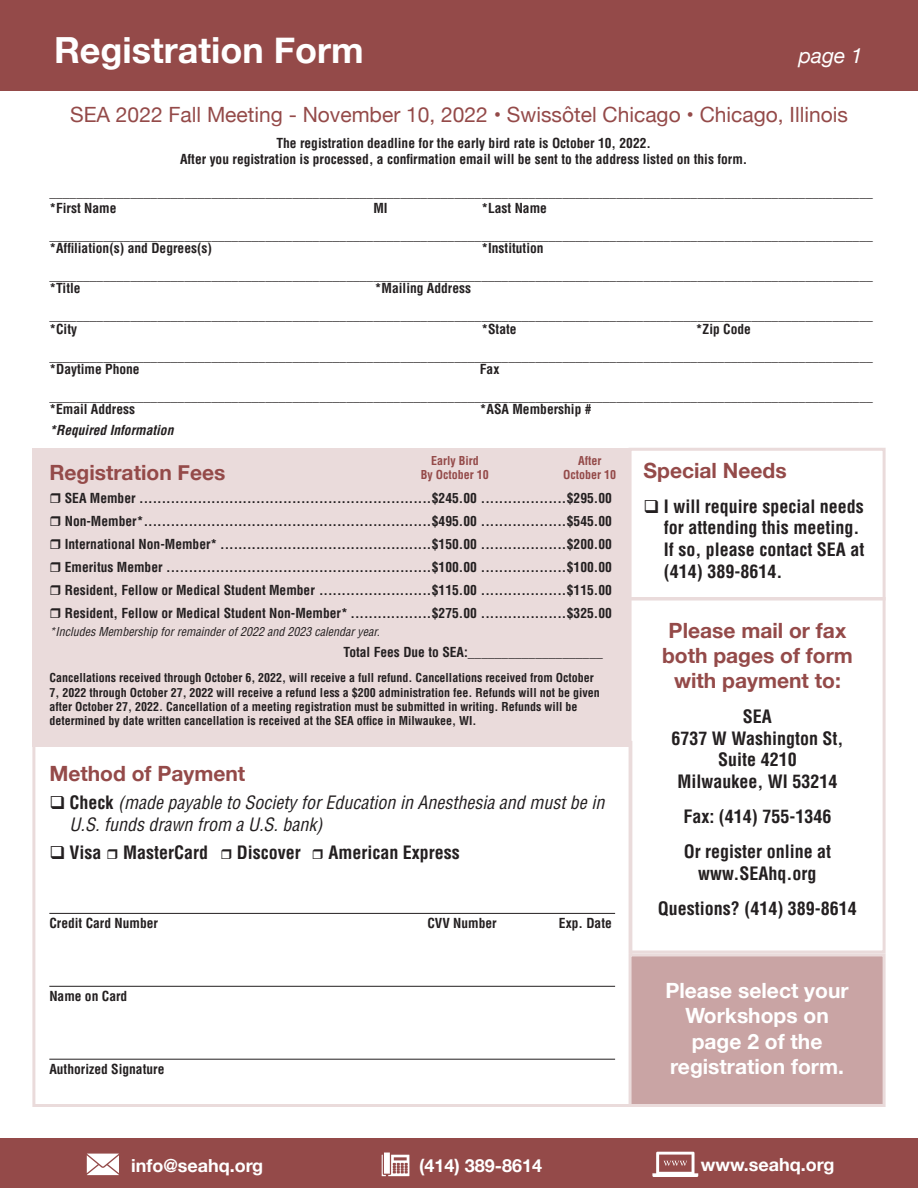
<style>
.page{position:relative;width:918px;height:1188px;background:#fff}
.page>*{position:absolute;margin:0;border:0;box-sizing:border-box;transform-origin:0 0}
.t1{font:700 36px "Helvetica Neue";color:#fff}
.t2{font:700 21px/25.2px "Helvetica Neue";color:#944a49;text-align:center}
.t3{font:21px "Helvetica Neue";color:#944a49}
.t4{font:700 21px/25.2px "Helvetica Neue";color:#fff;text-align:center}
.t5{font:italic 21px "Helvetica Neue";color:#fff}
.t6{font:700 condensed 18px/21.6px "Helvetica LT Std";color:#231f20;text-align:center}
.t7{font:italic condensed 18px/21.6px "Helvetica LT Std";color:#231f20}
.t8{font:700 18px "Helvetica Neue";color:#fff}
.t9{font:700 condensed 13.5px/16.2px "Helvetica LT Std";color:#231f20;text-align:center}
.t10{font:italic 700 condensed 13.5px "Helvetica LT Std";color:#231f20}
.t11{font:700 condensed 12px/14.4px "Helvetica LT Std";color:#231f20}
.t12{font:italic condensed 12px "Helvetica LT Std";color:#231f20}
.t13{font:700 condensed 12px/14.4px "Helvetica LT Std";color:#944a49;text-align:center}
.s1{font-weight:700;font-style:normal}
</style>
<div class="page">
<div style="left:0;top:0;width:918px;height:90px;background:#944a49"></div>
<div style="left:0;top:1139px;width:918px;height:49px;background:#944a49"></div>
<svg style="left:87px;top:1154px;width:32px;height:21px"></svg>
<svg style="left:382px;top:1153px;width:27px;height:23px"></svg>
<svg style="left:652px;top:1152px;width:46px;height:25px"></svg>
<div style="left:32px;top:741px;width:600px;height:366px;background:#fff;border:3px solid #eadbdb"></div>
<div style="left:629px;top:448px;width:257px;height:152px;border:3px solid #eadbdb"></div>
<div style="left:629px;top:597px;width:257px;height:356px;border:3px solid #eadbdb"></div>
<div style="left:32px;top:448px;width:597px;height:298px;background:#eadbdb"></div>
<hr style="left:49px;top:913px;width:566px;height:1px;background:#231f20">
<hr style="left:49px;top:986px;width:566px;height:1px;background:#231f20">
<hr style="left:49px;top:1059px;width:566px;height:1px;background:#231f20">
<div style="left:629px;top:953px;width:257px;height:154px;background:#c9a4a4;border:3px solid #eadbdb"></div>
<p class="t1" style="left:54px;top:22px;width:311px">Registration Form</p>
<p class="t5" style="left:799px;top:40px;width:66px">page 1</p>
<p class="t3" style="left:70px;top:100px;width:779px">SEA 2022 Fall Meeting - November 10, 2022 • Swissôtel Chicago • Chicago, Illinois</p>
<p class="t9" style="left:180px;top:135px;width:569px">The registration deadline for the early bird rate is October 10, 2022.<br>After you registration is processed, a confirmation email will be sent to the address listed on this form.</p>
<p class="t9" style="left:49px;top:184px;width:825px">__________________________________________________________________________________________________________________________</p>
<p class="t9" style="left:49px;top:200px;width:69px">*First Name</p>
<p class="t9" style="left:373px;top:200px;width:16px">MI</p>
<p class="t9" style="left:481px;top:200px;width:67px">*Last Name</p>
<p class="t9" style="left:49px;top:227px;width:825px">__________________________________________________________________________________________________________________________</p>
<p class="t9" style="left:49px;top:240px;width:164px">*Affiliation(s) and Degrees(s)</p>
<p class="t9" style="left:481px;top:240px;width:64px">*Institution</p>
<p class="t9" style="left:49px;top:267px;width:825px">__________________________________________________________________________________________________________________________</p>
<p class="t9" style="left:49px;top:280px;width:33px">*Title</p>
<p class="t9" style="left:375px;top:280px;width:98px">*Mailing Address</p>
<p class="t9" style="left:49px;top:307px;width:825px">__________________________________________________________________________________________________________________________</p>
<p class="t9" style="left:49px;top:320px;width:29px">*City</p>
<p class="t9" style="left:481px;top:320px;width:37px">*State</p>
<p class="t9" style="left:696px;top:320px;width:57px">*Zip Code</p>
<p class="t9" style="left:49px;top:347px;width:825px">__________________________________________________________________________________________________________________________</p>
<p class="t9" style="left:49px;top:361px;width:92px">*Daytime Phone</p>
<p class="t9" style="left:480px;top:361px;width:21px">Fax</p>
<p class="t9" style="left:49px;top:388px;width:825px">__________________________________________________________________________________________________________________________</p>
<p class="t9" style="left:49px;top:401px;width:87px">*Email Address</p>
<p class="t9" style="left:480px;top:401px;width:113px">*ASA Membership #</p>
<p class="t10" style="left:49px;top:422px;width:126px">*Required Information</p>
<p class="t2" style="left:49px;top:460px;width:178px">Registration Fees</p>
<p class="t13" style="left:431px;top:453px;width:49px">Early Bird</p>
<p class="t13" style="left:421px;top:467px;width:69px">By October 10</p>
<p class="t13" style="left:563px;top:453px;width:54px">After<br>October 10</p>
<p class="t9" style="left:65px;top:490px;width:549px">SEA Member .................................................................$245.00 ...................$295.00</p>
<p class="t9" style="left:65px;top:513px;width:549px">Non-Member*................................................................$495.00 ...................$545.00</p>
<p class="t9" style="left:65px;top:536px;width:549px">International Non-Member* ...............................................$150.00 ...................$200.00</p>
<p class="t9" style="left:65px;top:559px;width:549px">Emeritus Member ...........................................................$100.00 ...................$100.00</p>
<p class="t9" style="left:65px;top:582px;width:549px">Resident, Fellow or Medical Student Member .........................$115.00 ...................$115.00</p>
<p class="t9" style="left:65px;top:605px;width:549px">Resident, Fellow or Medical Student Non-Member* ..................$275.00 ...................$325.00</p>
<p class="t12" style="left:49px;top:624px;width:332px">*Includes Membership for remainder of 2022 and 2023 calendar year.</p>
<p class="t9" style="left:344px;top:644px;width:261px">Total Fees Due to SEA:____________________</p>
<p class="t11" style="left:49px;top:671px;width:552px">Cancellations received through October 6, 2022, will receive a full refund. Cancellations received from October 7, 2022 through October 27, 2022 will receive a refund less a $200 administration fee. Refunds will not be given after October 27, 2022. Cancellation of a meeting registration must be submitted in writing. Refunds will be determined by date written cancellation is received at the SEA office in Milwaukee, WI.</p>
<p class="t2" style="left:644px;top:458px;width:145px">Special Needs</p>
<p class="t6" style="left:664px;top:495px;width:202px;text-align:left;text-indent:-20px">❑ I will require special needs for attending this meeting.<br>If so, please contact SEA at (414) 389-8614.</p>
<p class="t2" style="left:662px;top:618px;width:192px">Please mail or fax both pages of form with payment to:</p>
<p class="t6" style="left:743px;top:706px;width:31px">SEA</p>
<p class="t6" style="left:671px;top:727px;width:174px">6737 W Washington St,<br>Suite 4210<br>Milwaukee, WI 53214</p>
<p class="t6" style="left:683px;top:805px;width:149px">Fax: (414) 755-1346</p>
<p class="t6" style="left:684px;top:841px;width:149px">Or register online at www.SEAhq.org</p>
<p class="t6" style="left:658px;top:897px;width:200px">Questions? (414) 389-8614</p>
<p class="t2" style="left:49px;top:761px;width:197px">Method of Payment</p>
<p class="t7" style="left:70px;top:792px;width:536px;text-indent:-20px">❑ <span class="s1">Check</span> (made payable to Society for Education in Anesthesia and must be in<br>U.S. funds drawn from a U.S. bank)</p>
<p class="t6" style="left:49px;top:842px;width:160px">❑ Visa MasterCard</p>
<p class="t6" style="left:237px;top:842px;width:65px">Discover</p>
<p class="t6" style="left:328px;top:842px;width:133px">American Express</p>
<p class="t9" style="left:49px;top:915px;width:110px">Credit Card Number</p>
<p class="t9" style="left:427px;top:915px;width:71px">CVV Number</p>
<p class="t9" style="left:559px;top:915px;width:54px">Exp. Date</p>
<p class="t9" style="left:49px;top:988px;width:80px">Name on Card</p>
<p class="t9" style="left:49px;top:1061px;width:117px">Authorized Signature</p>
<p class="t4" style="left:666px;top:979px;width:185px">Please select your<br>Workshops on page 2 of the registration form.</p>
<h3 class="t8" style="left:131px;top:1151px;width:134px">info@seahq.org</h3>
<h3 class="t8" style="left:419px;top:1151px;width:125px">(414) 389-8614</h3>
<h3 class="t8" style="left:701px;top:1151px;width:135px">www.seahq.org</h3>
</div>
